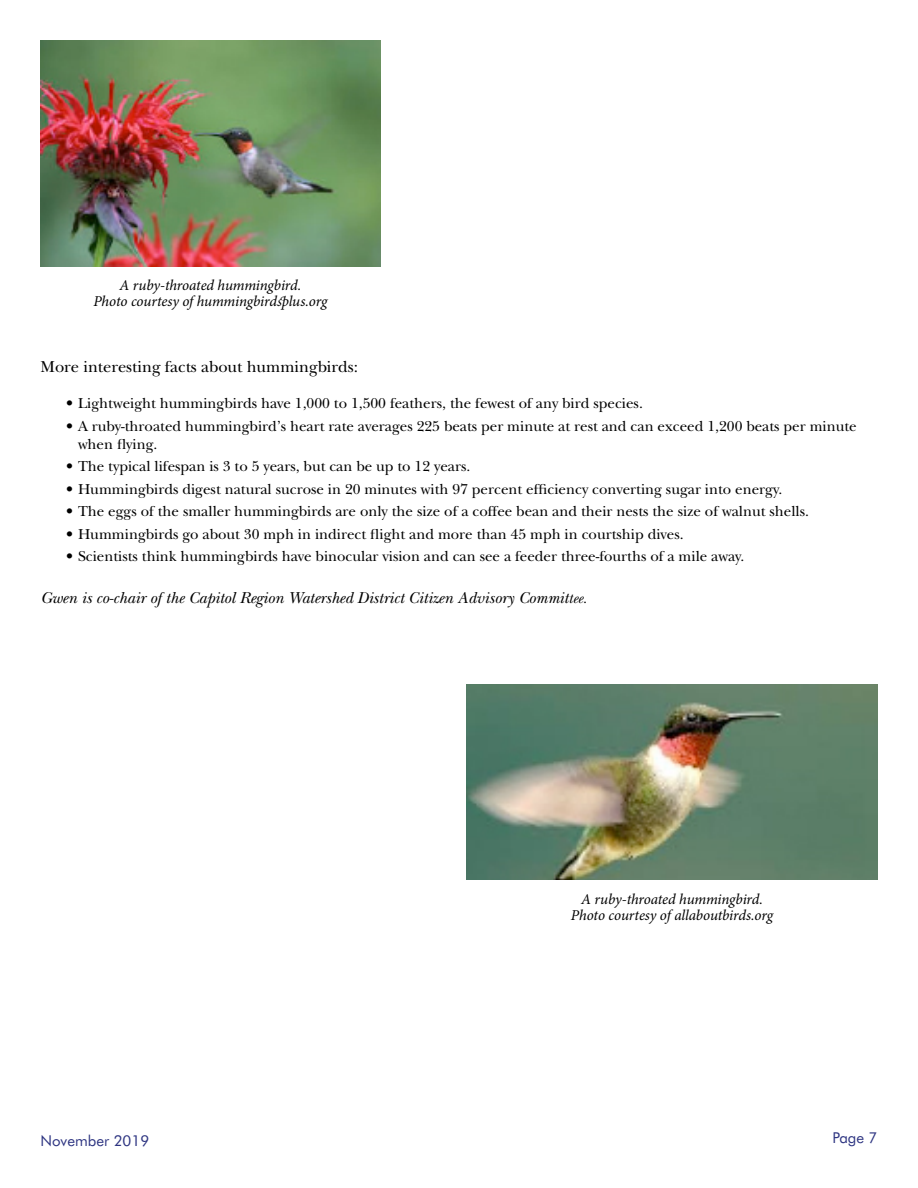
<style>
.page{position:relative;width:918px;height:1188px;background:#fff}
.page>*{position:absolute;margin:0;border:0;box-sizing:border-box;transform-origin:0 0}
.t1{font:italic 16.5px "New Baskerville";color:#000}
.t2{font:16.5px "New Baskerville";color:#000}
.t3{font:15px/18px "New Baskerville";color:#000}
.t4{font:italic 15px/16.5px "Minion Pro";letter-spacing:-.01em;color:#000;text-align:center}
.t5{font:15px "Futura BT";color:#2d3481}
.s1{font-size:15px}
</style>
<div class="page">
<img style="left:40px;top:40px;width:340px;height:227px">
<img style="left:467px;top:685px;width:411px;height:194px">
<p class="t4" style="left:93px;top:277px;width:236px">A ruby-throated hummingbird.<br>Photo courtesy of hummingbirdsplus.org</p>
<p class="t2" style="left:40px;top:357px;width:319px">More interesting facts about hummingbirds:</p>
<p class="t3" style="left:66px;top:394px;width:578px">• Lightweight hummingbirds have 1,000 to 1,500 feathers, the fewest of any bird species.</p>
<p class="t3" style="left:78px;top:417px;width:780px;text-indent:-12px">• A ruby-throated hummingbird’s heart rate averages 225 beats per minute at rest and can exceed 1,200 beats per minute when flying.</p>
<p class="t3" style="left:66px;top:457px;width:406px">• The typical lifespan is 3 to 5 years, but can be up to 12 years.</p>
<p class="t3" style="left:66px;top:480px;width:718px">• Hummingbirds digest natural sucrose in 20 minutes with 97 percent efficiency converting sugar into energy.</p>
<p class="t3" style="left:66px;top:502px;width:745px">• The eggs of the smaller hummingbirds are only the size of a coffee bean and their nests the size of walnut shells.</p>
<p class="t3" style="left:66px;top:525px;width:619px">• Hummingbirds go about 30 mph in indirect flight and more than 45 mph in courtship dives.</p>
<p class="t3" style="left:66px;top:547px;width:680px">• Scientists think hummingbirds have binocular vision and can see a feeder three-fourths of a mile away.</p>
<p class="t1" style="left:40px;top:588px;width:548px">Gwen is co-chair of the Capitol Region Watershed District Citizen Advisory Commit<span class="s1">tee.</span></p>
<p class="t4" style="left:571px;top:891px;width:204px">A ruby-throated hummingbird.<br>Photo courtesy of allaboutbirds.org</p>
<p class="t5" style="left:40px;top:1131px;width:110px">November 2019</p>
<p class="t5" style="left:833px;top:1128px;width:46px">Page 7</p>
</div>
